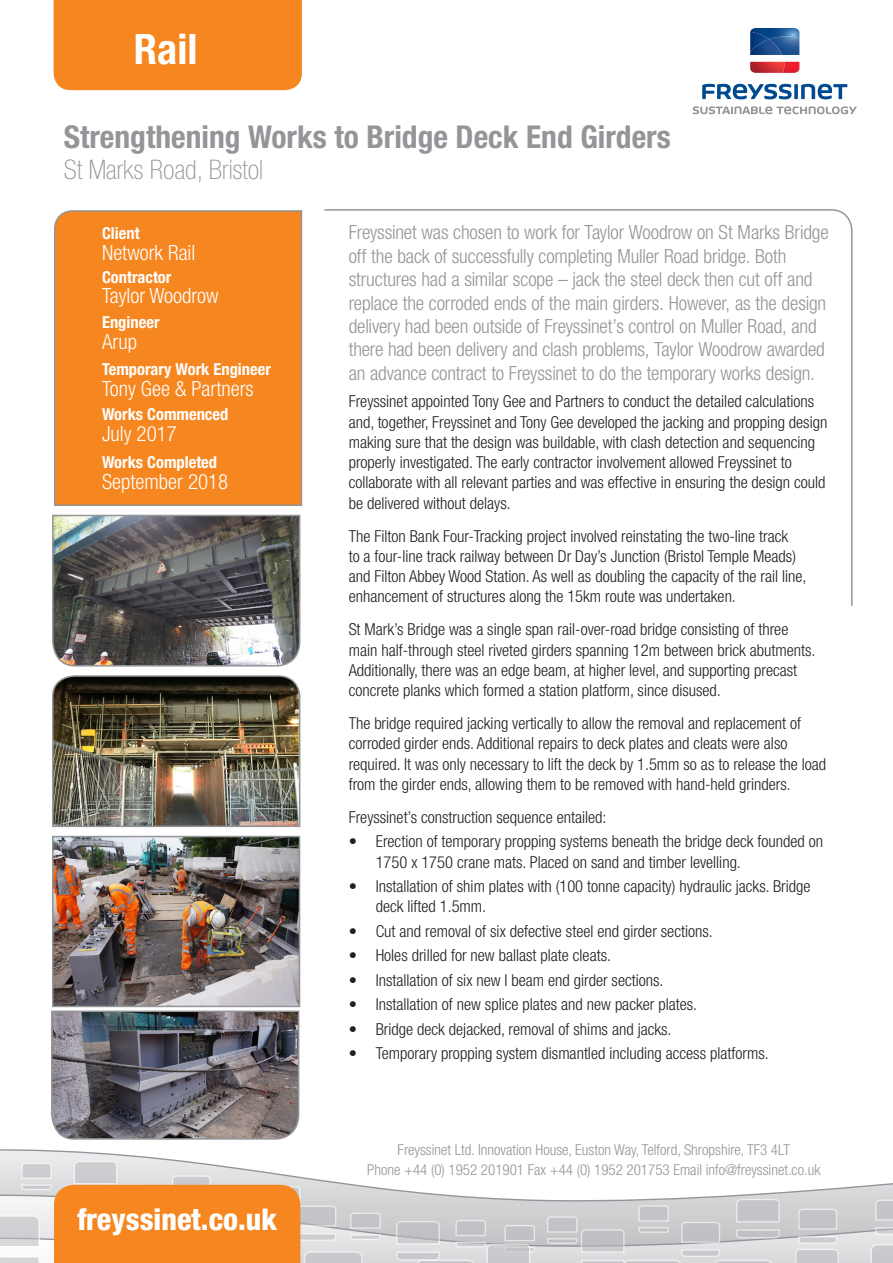
<style>
.page{position:relative;width:893px;height:1263px;background:#fff}
.page>*{position:absolute;margin:0;border:0;box-sizing:border-box;transform-origin:0 0}
.body{font:700 condensed 42px "Helvetica Neue LT Std";color:#fff}
.sheet_title_bold{font:700 condensed 31.5px "Helvetica Neue LT Std";color:#939598}
.body-2{font:800 condensed 30px "Helvetica Neue LT Std";color:#fff}
.sheet_job_title{font:100 condensed 27px "Helvetica Neue LT Std";color:#939598}
.cs_list_headers{font:300 condensed 21px "Helvetica Neue LT Std";color:#fff}
.cs_list_detail{font:300 condensed 21px "Helvetica Neue LT Std";color:#fff}
.intro_para{font:300 condensed 19.5px/23.4px "Helvetica Neue LT Std";letter-spacing:-.01em;color:#939598}
.body-3{font:300 condensed 16.5px/20.2px "Helvetica Neue LT Std";color:#231f20}
.cs_list_headers-2{font:700 condensed 16.5px "Helvetica Neue LT Std";color:#fff}
.cs_list_detail-2{font:700 condensed 16.5px "Helvetica Neue LT Std";color:#fff}
.address{font:300 condensed 15px "Helvetica Neue LT Std";color:#939598}
</style>
<div class="page">
<img style="left:52px;top:675px;width:249px;height:153px">
<div style="left:54px;top:0;width:248px;height:90px;background:#f6861f"></div>
<svg style="left:324px;top:209px;width:529px;height:397px"></svg>
<img style="left:52px;top:514px;width:249px;height:153px">
<div style="left:54px;top:210px;width:249px;height:296px;background:#f6861f"></div>
<svg style="left:0;top:1149px;width:893px;height:101px"></svg>
<svg style="left:870px;top:1243px;width:23px;height:20px"></svg>
<svg style="left:874px;top:1199px;width:19px;height:36px"></svg>
<svg style="left:794px;top:1208px;width:46px;height:55px"></svg>
<svg style="left:546px;top:1198px;width:234px;height:65px"></svg>
<svg style="left:395px;top:1219px;width:141px;height:44px"></svg>
<svg style="left:0;top:1160px;width:381px;height:103px"></svg>
<img style="left:51px;top:835px;width:250px;height:305px">
<svg style="left:702px;top:84px;width:90px;height:15px"></svg>
<svg style="left:794px;top:84px;width:4px;height:15px"></svg>
<svg style="left:801px;top:84px;width:46px;height:15px"></svg>
<svg style="left:784px;top:62px;width:15px;height:11px"></svg>
<img style="left:750px;top:62px;width:34px;height:11px">
<svg style="left:750px;top:28px;width:49px;height:27px"></svg>
<img style="left:750px;top:39px;width:32px;height:16px">
<svg style="left:693px;top:106px;width:164px;height:8px"></svg>
<p class="body" style="left:134px;top:24px;width:65px">Rail</p>
<p class="sheet_title_bold" style="left:64px;top:118px;width:608px">Strengthening Works to Bridge Deck End Girders</p>
<p class="sheet_job_title" style="left:64px;top:154px;width:201px">St Marks Road, Bristol</p>
<p class="cs_list_headers-2" style="left:102px;top:223px;width:39px">Client</p>
<p class="cs_list_detail" style="left:102px;top:240px;width:95px">Network Rail</p>
<p class="cs_list_detail-2" style="left:102px;top:267px;width:71px">Contractor</p>
<p class="cs_list_headers" style="left:102px;top:284px;width:118px">Taylor Woodrow</p>
<p class="cs_list_headers-2" style="left:102px;top:312px;width:59px">Engineer</p>
<p class="cs_list_headers" style="left:102px;top:330px;width:36px">Arup</p>
<p class="cs_list_headers-2" style="left:102px;top:359px;width:170px">Temporary Work Engineer</p>
<p class="cs_list_headers" style="left:102px;top:376px;width:153px">Tony Gee &amp; Partners</p>
<p class="cs_list_headers-2" style="left:102px;top:404px;width:128px">Works Commenced</p>
<p class="cs_list_detail" style="left:102px;top:421px;width:76px">July 2017</p>
<p class="cs_list_headers-2" style="left:102px;top:452px;width:117px">Works Completed</p>
<p class="cs_list_detail" style="left:102px;top:470px;width:128px">September 2018</p>
<p class="body-2" style="left:77px;top:1201px;width:201px">freyssinet.co.uk</p>
<p class="intro_para" style="left:349px;top:221px;width:482px">Freyssinet was chosen to work for Taylor Woodrow on St Marks Bridge off the back of successfully completing Muller Road bridge. Both structures had a similar scope – jack the steel deck then cut off and replace the corroded ends of the main girders. However, as the design delivery had been outside of Freyssinet’s control on Muller Road, and there had been delivery and clash problems, Taylor Woodrow awarded an advance contract to Freyssinet to do the temporary works design.</p>
<p class="body-3" style="left:349px;top:391px;width:480px">Freyssinet appointed Tony Gee and Partners to conduct the detailed calculations and, together, Freyssinet and Tony Gee developed the jacking and propping design making sure that the design was buildable, with clash detection and sequencing properly investigated. The early contractor involvement allowed Freyssinet to collaborate with all relevant parties and was effective in ensuring the design could be delivered without delays.</p>
<p class="body-3" style="left:349px;top:525px;width:459px">The Filton Bank Four-Tracking project involved reinstating the two-line track<br>to a four-line track railway between Dr Day’s Junction (Bristol Temple Meads) and Filton Abbey Wood Station. As well as doubling the capacity of the rail line, enhancement of structures along the 15km route was undertaken.</p>
<p class="body-3" style="left:349px;top:619px;width:468px">St Mark’s Bridge was a single span rail-over-road bridge consisting of three main half-through steel riveted girders spanning 12m between brick abutments.<br>Additionally, there was an edge beam, at higher level, and supporting precast concrete planks which formed a station platform, since disused.</p>
<p class="body-3" style="left:349px;top:713px;width:479px">The bridge required jacking vertically to allow the removal and replacement of corroded girder ends. Additional repairs to deck plates and cleats were also required. It was only necessary to lift the deck by 1.5mm so as to release the load from the girder ends, allowing them to be removed with hand-held grinders.</p>
<p class="body-3" style="left:349px;top:807px;width:259px">Freyssinet’s construction sequence entailed:</p>
<p class="body-3" style="left:376px;top:831px;width:449px;text-indent:-27px">• Erection of temporary propping systems beneath the bridge deck founded on<br>1750 x 1750 crane mats. Placed on sand and timber levelling.</p>
<p class="body-3" style="left:376px;top:876px;width:436px;text-indent:-27px">• Installation of shim plates with (100 tonne capacity) hydraulic jacks. Bridge deck lifted 1.5mm.</p>
<p class="body-3" style="left:349px;top:921px;width:366px">• Cut and removal of six defective steel end girder sections.</p>
<p class="body-3" style="left:349px;top:945px;width:264px">• Holes drilled for new ballast plate cleats.</p>
<p class="body-3" style="left:349px;top:970px;width:316px">• Installation of six new I beam end girder sections.</p>
<p class="body-3" style="left:349px;top:994px;width:350px">• Installation of new splice plates and new packer plates.</p>
<p class="body-3" style="left:349px;top:1019px;width:324px">• Bridge deck dejacked, removal of shims and jacks.</p>
<p class="body-3" style="left:349px;top:1043px;width:421px">• Temporary propping system dismantled including access platforms.</p>
<p class="address" style="left:398px;top:1141px;width:394px">Freyssinet Ltd. Innovation House, Euston Way, Telford, Shropshire, TF3 4LT</p>
<p class="address" style="left:367px;top:1161px;width:455px">Phone +44 (0) 1952 201901 Fax +44 (0) 1952 201753 Email info@freyssinet.co.uk</p>
</div>
